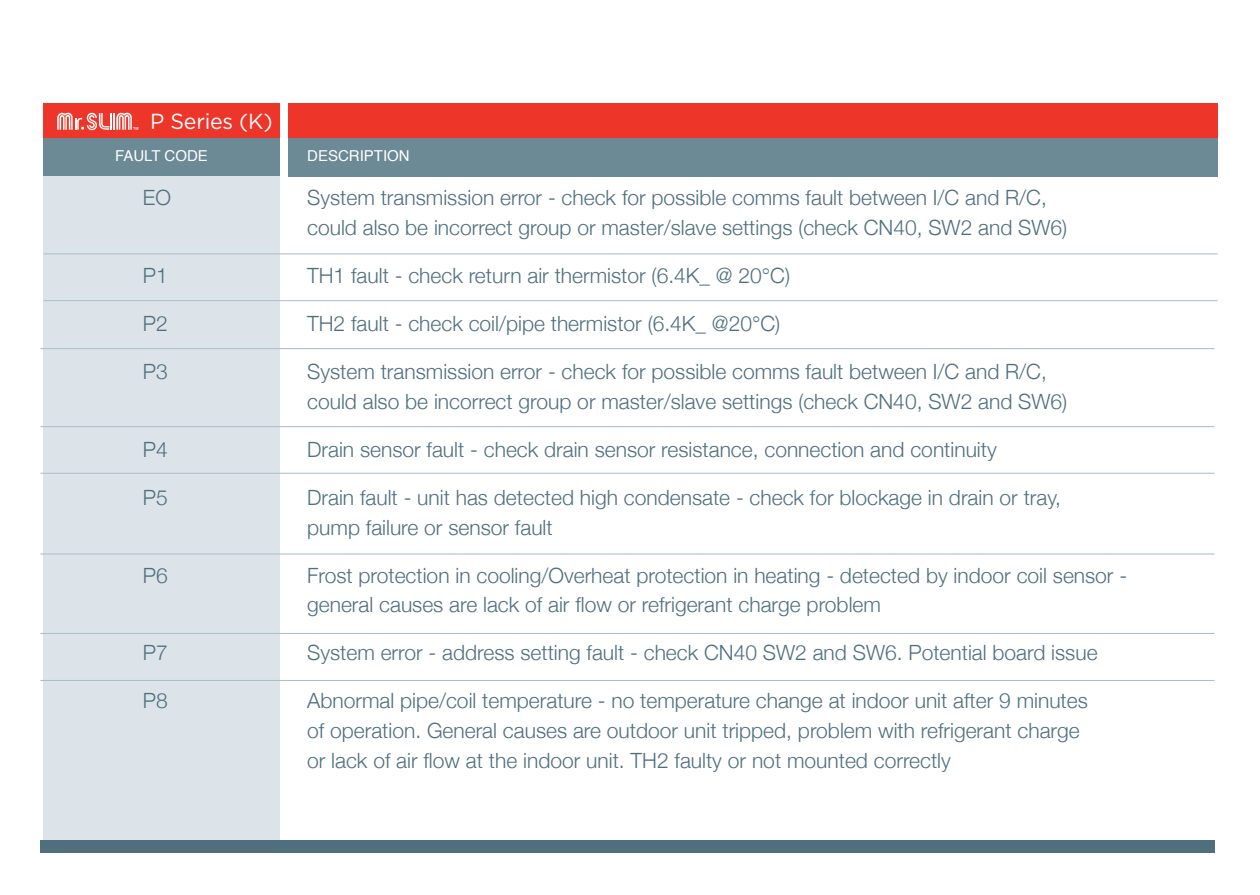
<style>
.page{position:relative;width:1260px;height:895px;background:#fff}
.page>*{position:absolute;margin:0;border:0;box-sizing:border-box;transform-origin:0 0}
.t1{font:21.9px "Gotham";letter-spacing:-.01em;color:#fff}
.t2{font:300 21px/29.7px "Helvetica Neue";color:#4f6f7e}
.t3{font:15px "Helvetica";color:#fff}
</style>
<div class="page">
<div style="left:43px;top:104px;width:236px;height:34px;background:#ee3529"></div>
<div style="left:288px;top:104px;width:929px;height:34px;background:#ee3529"></div>
<div style="left:288px;top:138px;width:929px;height:38px;background:#6c8996"></div>
<svg style="left:57px;top:112px;width:81px;height:18px"></svg>
<div style="left:43px;top:138px;width:236px;height:38px;background:#6c8996"></div>
<div style="left:43px;top:176px;width:236px;height:664px;background:#dde4e9"></div>
<hr style="left:43px;top:253px;width:1174px;height:1px;background:#abbfc9">
<hr style="left:43px;top:300px;width:1174px;height:1px;background:#abbfc9">
<hr style="left:40px;top:426px;width:1174px;height:1px;background:#abbfc9">
<hr style="left:40px;top:473px;width:1174px;height:1px;background:#abbfc9">
<hr style="left:40px;top:553px;width:1174px;height:1px;background:#abbfc9">
<hr style="left:40px;top:633px;width:1174px;height:1px;background:#abbfc9">
<hr style="left:40px;top:680px;width:1174px;height:1px;background:#abbfc9">
<div style="left:40px;top:840px;width:1174px;height:12px;background:#4f6f7e"></div>
<hr style="left:40px;top:348px;width:1174px;height:1px;background:#abbfc9">
<p class="t1" style="left:150px;top:113px;width:124px">P Series (K)</p>
<p class="t3" style="left:115px;top:150px;width:94px">FAULT CODE</p>
<p class="t3" style="left:307px;top:150px;width:104px">DESCRIPTION</p>
<p class="t2" style="left:143px;top:182px;width:30px">EO</p>
<p class="t2" style="left:307px;top:182px;width:761px">System transmission error - check for possible comms fault between I/C and R/C, could also be incorrect group or master/slave settings (check CN40, SW2 and SW6)</p>
<p class="t2" style="left:143px;top:260px;width:26px">P1</p>
<p class="t2" style="left:307px;top:260px;width:484px">TH1 fault - check return air thermistor (6.4K_ @ 20°C)</p>
<p class="t2" style="left:143px;top:308px;width:26px">P2</p>
<p class="t2" style="left:307px;top:308px;width:474px">TH2 fault - check coil/pipe thermistor (6.4K_ @20°C)</p>
<p class="t2" style="left:143px;top:356px;width:26px">P3</p>
<p class="t2" style="left:307px;top:356px;width:761px">System transmission error - check for possible comms fault between I/C and R/C, could also be incorrect group or master/slave settings (check CN40, SW2 and SW6)</p>
<p class="t2" style="left:143px;top:434px;width:26px">P4</p>
<p class="t2" style="left:307px;top:434px;width:691px">Drain sensor fault - check drain sensor resistance, connection and continuity</p>
<p class="t2" style="left:143px;top:482px;width:26px">P5</p>
<p class="t2" style="left:307px;top:482px;width:755px">Drain fault - unit has detected high condensate - check for blockage in drain or tray, pump failure or sensor fault</p>
<p class="t2" style="left:143px;top:560px;width:26px">P6</p>
<p class="t2" style="left:307px;top:560px;width:821px">Frost protection in cooling/Overheat protection in heating - detected by indoor coil sensor - general causes are lack of air flow or refrigerant charge problem</p>
<p class="t2" style="left:143px;top:637px;width:26px">P7</p>
<p class="t2" style="left:307px;top:637px;width:792px">System error - address setting fault - check CN40 SW2 and SW6. Potential board issue</p>
<p class="t2" style="left:143px;top:685px;width:26px">P8</p>
<p class="t2" style="left:307px;top:685px;width:782px">Abnormal pipe/coil temperature - no temperature change at indoor unit after 9 minutes of operation. General causes are outdoor unit tripped, problem with refrigerant charge or lack of air flow at the indoor unit. TH2 faulty or not mounted correctly</p>
</div>
